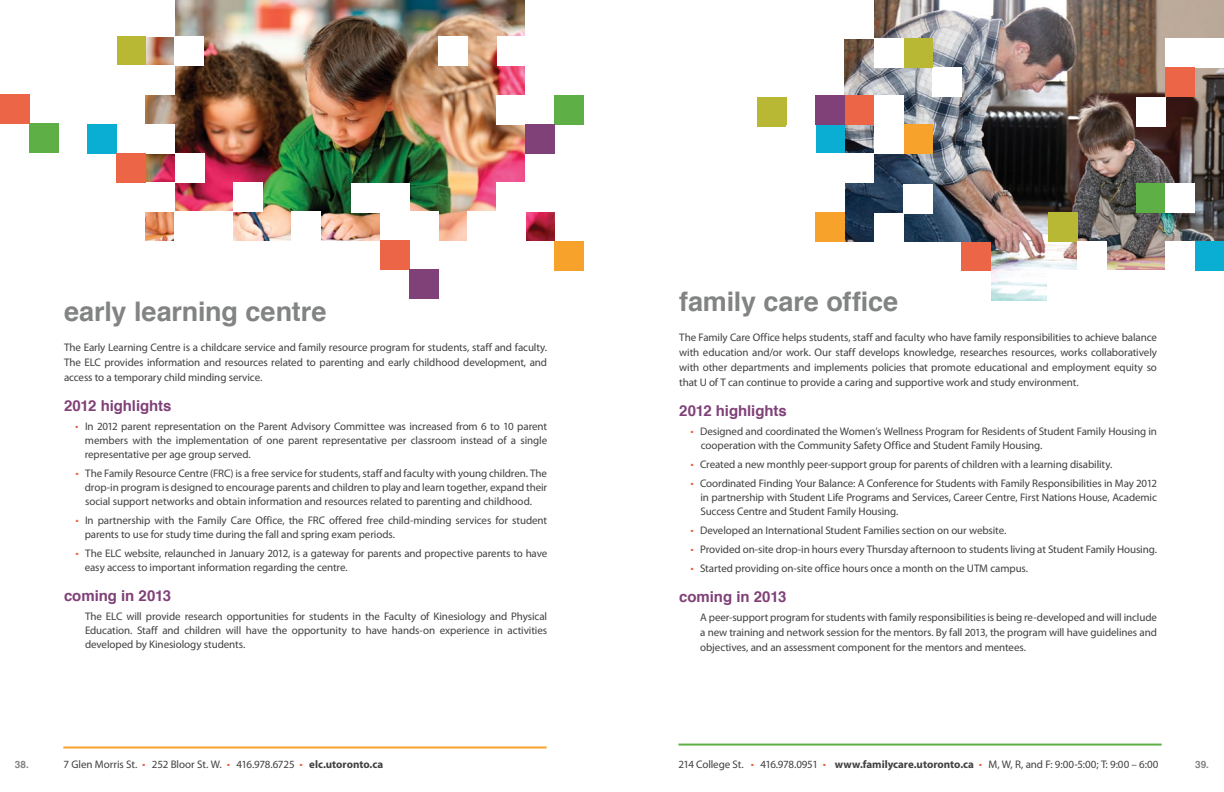
<style>
.page{position:relative;width:1224px;height:792px;background:#fff}
.page>*{position:absolute;margin:0;border:0;box-sizing:border-box;transform-origin:0 0}
.t1{font:700 27px "Helvetica";letter-spacing:-.005em;color:#828383}
.t2{font:700 15px "Helvetica";letter-spacing:-.005em;color:#804178}
.t3{font:700 15px "Helvetica";color:#ec6547}
.t4{font:11px/14px "Myriad Pro";letter-spacing:-.01em;color:#414042;text-align:justify}
.t5{font:700 10px "Helvetica";color:#828383}
.s1{font-weight:700}
</style>
<div class="page">
<img style="left:145px;top:0;width:410px;height:241px">
<div style="left:496px;top:184px;width:30px;height:78px;background:#fff"></div>
<div style="left:555px;top:242px;width:29px;height:29px;background:#f7a32b"></div>
<div style="left:0;top:94px;width:29px;height:29px;background:#ec6547"></div>
<div style="left:497px;top:37px;width:29px;height:29px;background:#fff"></div>
<div style="left:496px;top:96px;width:30px;height:29px;background:#fff"></div>
<div style="left:496px;top:183px;width:30px;height:29px;background:#fff"></div>
<div style="left:233px;top:183px;width:29px;height:29px;background:#fff"></div>
<div style="left:526px;top:125px;width:39px;height:87px;background:#fff"></div>
<div style="left:526px;top:0;width:39px;height:132px;background:#fff"></div>
<div style="left:29px;top:123px;width:29px;height:30px;background:#5daf46"></div>
<div style="left:88px;top:124px;width:29px;height:30px;background:#09aed2"></div>
<div style="left:467px;top:212px;width:29px;height:37px;background:#fff"></div>
<div style="left:380px;top:212px;width:59px;height:37px;background:#fff"></div>
<div style="left:291px;top:212px;width:29px;height:37px;background:#fff"></div>
<div style="left:175px;top:212px;width:58px;height:37px;background:#fff"></div>
<div style="left:439px;top:37px;width:29px;height:29px;background:#fff"></div>
<div style="left:555px;top:95px;width:29px;height:29px;background:#5daf46"></div>
<div style="left:137px;top:0;width:38px;height:37px;background:#fff"></div>
<div style="left:175px;top:154px;width:29px;height:29px;background:#fff"></div>
<div style="left:141px;top:124px;width:34px;height:30px;background:#fff"></div>
<div style="left:117px;top:37px;width:29px;height:29px;background:#b9b834"></div>
<div style="left:102px;top:65px;width:73px;height:30px;background:#fff"></div>
<div style="left:175px;top:36px;width:29px;height:29px;background:#fff"></div>
<div style="left:351px;top:184px;width:59px;height:29px;background:#fff"></div>
<div style="left:145px;top:183px;width:30px;height:29px;background:#fff"></div>
<hr style="left:63px;top:746px;width:484px;height:2px;background:#f7a32b">
<div style="left:116px;top:154px;width:29px;height:29px;background:#ec6547"></div>
<div style="left:380px;top:240px;width:30px;height:29px;background:#ec6547"></div>
<div style="left:410px;top:270px;width:29px;height:29px;background:#804178"></div>
<div style="left:525px;top:125px;width:30px;height:29px;background:#804178"></div>
<img style="left:844px;top:0;width:380px;height:301px">
<div style="left:807px;top:242px;width:183px;height:44px;background:#fff"></div>
<div style="left:1048px;top:212px;width:30px;height:29px;background:#b9b834"></div>
<div style="left:663px;top:272px;width:327px;height:70px;background:#fff"></div>
<div style="left:1048px;top:271px;width:176px;height:49px;background:#fff"></div>
<div style="left:961px;top:242px;width:29px;height:29px;background:#ec6547"></div>
<div style="left:1165px;top:38px;width:59px;height:29px;background:#fff"></div>
<div style="left:1194px;top:242px;width:30px;height:29px;background:#09aed2"></div>
<div style="left:1165px;top:67px;width:29px;height:30px;background:#ec6547"></div>
<div style="left:1165px;top:242px;width:29px;height:29px;background:#fff"></div>
<div style="left:1078px;top:242px;width:29px;height:29px;background:#fff"></div>
<div style="left:816px;top:125px;width:29px;height:29px;background:#09aed2"></div>
<div style="left:816px;top:96px;width:29px;height:29px;background:#804178"></div>
<div style="left:933px;top:67px;width:29px;height:29px;background:#fff"></div>
<div style="left:903px;top:38px;width:29px;height:29px;background:#b9b834"></div>
<div style="left:874px;top:38px;width:29px;height:29px;background:#fff"></div>
<div style="left:839px;top:0;width:35px;height:38px;background:#fff"></div>
<div style="left:903px;top:184px;width:30px;height:29px;background:#fff"></div>
<div style="left:899px;top:125px;width:34px;height:29px;background:#f7a32b"></div>
<div style="left:757px;top:97px;width:29px;height:29px;background:#b9b834"></div>
<div style="left:1136px;top:97px;width:29px;height:29px;background:#fff"></div>
<div style="left:845px;top:96px;width:29px;height:29px;background:#ec6547"></div>
<div style="left:874px;top:213px;width:29px;height:37px;background:#fff"></div>
<div style="left:816px;top:154px;width:58px;height:29px;background:#fff"></div>
<div style="left:1136px;top:184px;width:29px;height:29px;background:#5daf46"></div>
<hr style="left:678px;top:744px;width:484px;height:2px;background:#5daf46">
<div style="left:1165px;top:184px;width:29px;height:29px;background:#fff"></div>
<div style="left:815px;top:213px;width:29px;height:29px;background:#f7a32b"></div>
<div style="left:874px;top:96px;width:29px;height:58px;background:#fff"></div>
<h1 class="t1" style="left:64px;top:290px;width:264px">early learning centre</h1>
<p class="t4" style="left:64px;top:340px;width:485px;line-height:15px">The Early Learning Centre is a childcare service and family resource program for students, staff and faculty.<br>The ELC provides information and resources related to parenting and early childhood development, and access to a temporary child minding service.</p>
<h2 class="t2" style="left:64px;top:393px;width:109px">2012 highlights</h2>
<p class="t4" style="left:85px;top:419px;width:464px;text-indent:-10px"><sup>.</sup> In 2012 parent representation on the Parent Advisory Committee was increased from 6 to 10 parent members with the implementation of one parent representative per classroom instead of a single representative per age group served.</p>
<p class="t4" style="left:85px;top:466px;width:464px;text-indent:-10px"><sup>.</sup> The Family Resource Centre (FRC) is a free service for students, staff and faculty with young children. The drop-in program is designed to encourage parents and children to play and learn together, expand their social support networks and obtain information and resources related to parenting and childhood.</p>
<p class="t4" style="left:85px;top:513px;width:464px;text-indent:-10px"><sup>.</sup> In partnership with the Family Care Office, the FRC offered free child-minding services for student parents to use for study time during the fall and spring exam periods.</p>
<p class="t4" style="left:85px;top:546px;width:464px;text-indent:-10px"><sup>.</sup> The ELC website, relaunched in January 2012, is a gateway for parents and propective parents to have easy access to important information regarding the centre.</p>
<h2 class="t2" style="left:64px;top:583px;width:109px">coming in 2013</h2>
<p class="t4" style="left:85px;top:609px;width:464px">The ELC will provide research opportunities for students in the Faculty of Kinesiology and Physical Education. Staff and children will have the opportunity to have hands-on experience in activities developed by Kinesiology students.</p>
<h1 class="t1" style="left:679px;top:280px;width:220px">family care office</h1>
<p class="t4" style="left:679px;top:329px;width:479px;line-height:15px">The Family Care Office helps students, staff and faculty who have family responsibilities to achieve balance with education and/or work. Our staff develops knowledge, researches resources, works collaboratively with other departments and implements policies that promote educational and employment equity so that U of T can continue to provide a caring and supportive work and study environment.</p>
<h2 class="t2" style="left:679px;top:398px;width:109px">2012 highlights</h2>
<p class="t4" style="left:701px;top:424px;width:458px;text-indent:-11px"><sup>.</sup> Designed and coordinated the Women’s Wellness Program for Residents of Student Family Housing in cooperation with the Community Safety Office and Student Family Housing.</p>
<p class="t4" style="left:690px;top:454px;width:468px;line-height:19px"><sup>.</sup> Created a new monthly peer-support group for parents of children with a learning disability.<br><sup>.</sup> Coordinated Finding Your Balance: A Conference for Students with Family Responsibilities in May 2012</p>
<p class="t4" style="left:700px;top:490px;width:458px">in partnership with Student Life Programs and Services, Career Centre, First Nations House, Academic<br>Success Centre and Student Family Housing.</p>
<p class="t4" style="left:690px;top:520px;width:468px;line-height:19px;text-align:left"><sup>.</sup> Developed an International Student Families section on our website.<br><sup>.</sup> Provided on-site drop-in hours every Thursday afternoon to students living at Student Family Housing. <sup>.</sup> Started providing on-site office hours once a month on the UTM campus.</p>
<h2 class="t2" style="left:679px;top:584px;width:109px">coming in 2013</h2>
<p class="t4" style="left:700px;top:609px;width:458px;line-height:15px">A peer-support program for students with family responsibilities is being re-developed and will include a new training and network session for the mentors. By fall 2013, the program will have guidelines and objectives, and an assessment component for the mentors and mentees.</p>
<p class="t4" style="left:678px;top:757px;width:67px">214 College St.</p>
<p class="t4" style="left:761px;top:757px;width:399px">416.978.0951 <sup>.</sup> <span class="s1">www.familycare.utoronto.ca</span> <sup>.</sup> M, W, R, and F: 9:00-5:00; T: 9:00 – 6:00</p>
<p class="t4" style="left:63px;top:757px;width:321px">7 Glen Morris St. <sup>.</sup> 252 Bloor St. W. <sup>.</sup> 416.978.6725 <sup>.</sup> <span class="s1">elc.utoronto.ca</span></p>
<p class="t5" style="left:15px;top:757px;width:16px">38.</p>
<p class="t5" style="left:1195px;top:757px;width:15px">39.</p>
<h2 class="t3" style="left:750px;top:748px;width:6px">.</h2>
</div>
